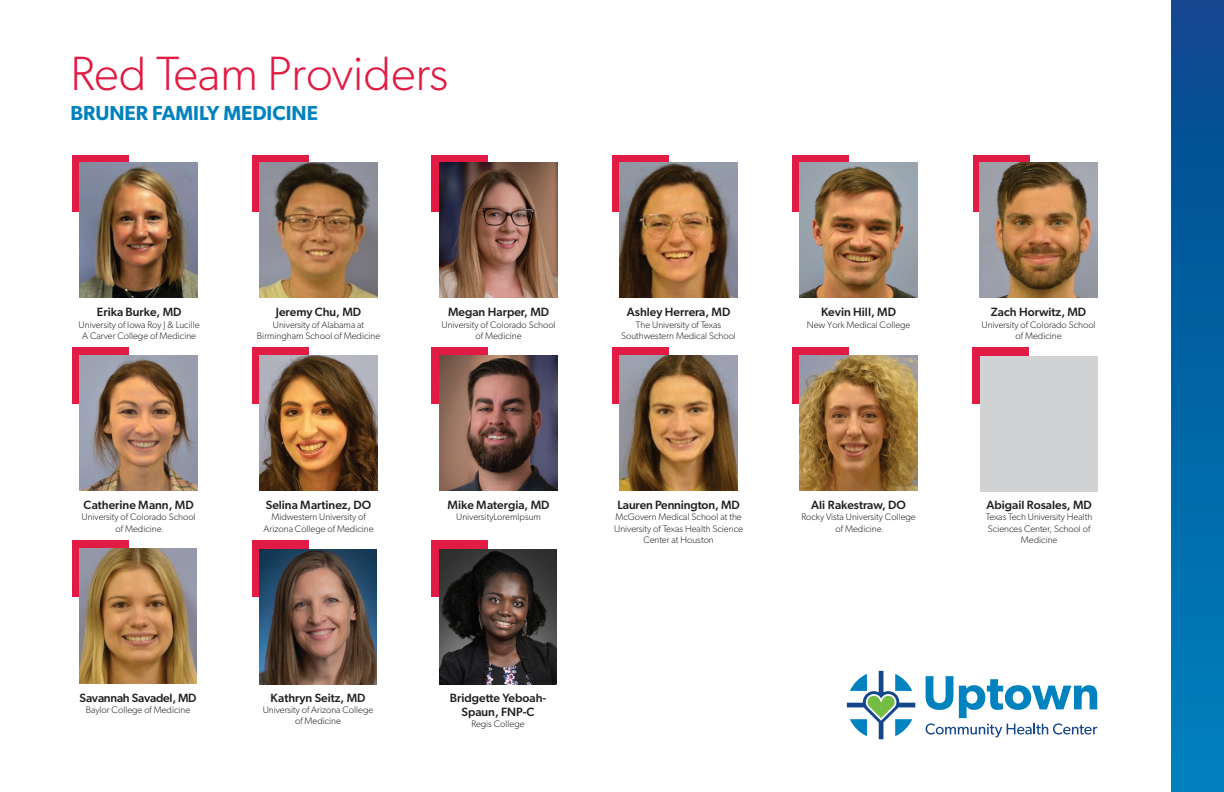
<style>
.page{position:relative;width:1224px;height:792px;background:#fff}
.page>*{position:absolute;margin:0;border:0;box-sizing:border-box;transform-origin:0 0}
.t1{font:300 48.3px "Gibson";color:#e11b43}
.t2{font:600 20.3px "Gibson";color:#0082be}
.t3{font:500 12px/14.4px "Gibson";color:#231f20;text-align:center}
.t4{font:500 12px "Gibson";letter-spacing:-.02em;color:#231f20}
.t5{font:300 9.5px/11.4px "Gibson";color:#231f20;text-align:center}
</style>
<div class="page">
<svg style="left:73px;top:156px;width:56px;height:56px"></svg>
<div style="left:252px;top:156px;width:56px;height:56px;background:#e11b43"></div>
<div style="left:431px;top:156px;width:57px;height:56px;background:#e11b43"></div>
<div style="left:612px;top:156px;width:56px;height:56px;background:#e11b43"></div>
<svg style="left:793px;top:156px;width:56px;height:56px"></svg>
<svg style="left:973px;top:156px;width:56px;height:56px"></svg>
<div style="left:73px;top:348px;width:56px;height:56px;background:#e11b43"></div>
<div style="left:252px;top:348px;width:56px;height:56px;background:#e11b43"></div>
<div style="left:431px;top:348px;width:57px;height:56px;background:#e11b43"></div>
<div style="left:612px;top:348px;width:56px;height:56px;background:#e11b43"></div>
<div style="left:793px;top:348px;width:56px;height:56px;background:#e11b43"></div>
<div style="left:73px;top:540px;width:56px;height:57px;background:#e11b43"></div>
<div style="left:252px;top:540px;width:56px;height:56px;background:#e11b43"></div>
<div style="left:431px;top:540px;width:57px;height:56px;background:#e11b43"></div>
<div style="left:972px;top:347px;width:56px;height:57px;background:#e11b43"></div>
<div style="left:1171px;top:0;width:53px;height:792px;background:linear-gradient(to bottom,#08478e,#0082bd)"></div>
<svg style="left:847px;top:671px;width:68px;height:68px"></svg>
<svg style="left:926px;top:676px;width:171px;height:61px"></svg>
<img style="left:80px;top:163px;width:117px;height:135px">
<img style="left:80px;top:356px;width:117px;height:135px">
<img style="left:259px;top:549px;width:118px;height:135px">
<img style="left:260px;top:163px;width:117px;height:135px">
<img style="left:260px;top:356px;width:117px;height:135px">
<img style="left:439px;top:549px;width:118px;height:135px">
<img style="left:440px;top:163px;width:117px;height:135px">
<img style="left:440px;top:356px;width:117px;height:135px">
<div style="left:981px;top:356px;width:117px;height:135px;background:#d1d2d4"></div>
<img style="left:620px;top:163px;width:117px;height:135px">
<img style="left:620px;top:356px;width:117px;height:135px">
<img style="left:800px;top:163px;width:117px;height:135px">
<img style="left:800px;top:356px;width:117px;height:135px">
<img style="left:980px;top:163px;width:117px;height:135px">
<img style="left:79px;top:548px;width:118px;height:135px">
<h1 class="t1" style="left:71px;top:45px;width:379px">Red Team Providers</h1>
<h2 class="t2" style="left:71px;top:101px;width:249px">BRUNER FAMILY MEDICINE</h2>
<p class="t3" style="left:97px;top:305px;width:86px">Erika Burke, MD</p>
<p class="t5" style="left:79px;top:319px;width:122px">University of Iowa Roy J &amp; Lucille<br>A Carver College of Medicine</p>
<p class="t3" style="left:276px;top:305px;width:87px">Jeremy Chu, MD</p>
<p class="t5" style="left:257px;top:319px;width:125px">University of Alabama at<br>Birmingham School of Medicine</p>
<p class="t3" style="left:448px;top:305px;width:103px">Megan Harper, MD</p>
<p class="t5" style="left:442px;top:319px;width:116px">University of Colorado School of Medicine</p>
<p class="t3" style="left:627px;top:305px;width:105px">Ashley Herrera, MD</p>
<p class="t5" style="left:621px;top:319px;width:116px">The University of Texas<br>Southwestern Medical School</p>
<p class="t3" style="left:821px;top:305px;width:76px">Kevin Hill, MD</p>
<p class="t5" style="left:807px;top:319px;width:105px">New York Medical College</p>
<p class="t3" style="left:991px;top:305px;width:97px">Zach Horwitz, MD</p>
<p class="t5" style="left:982px;top:319px;width:116px">University of Colorado School of Medicine</p>
<p class="t3" style="left:84px;top:497px;width:112px">Catherine Mann, MD</p>
<p class="t5" style="left:82px;top:511px;width:116px">University of Colorado School of Medicine</p>
<p class="t3" style="left:266px;top:497px;width:107px">Selina Martinez, DO</p>
<p class="t5" style="left:264px;top:511px;width:111px">Midwestern University of<br>Arizona College of Medicine</p>
<p class="t3" style="left:448px;top:497px;width:103px">Mike Matergia, MD</p>
<p class="t5" style="left:456px;top:511px;width:86px">UniversityLoremIpsum</p>
<p class="t3" style="left:617px;top:497px;width:124px">Lauren Pennington, MD</p>
<p class="t5" style="left:614px;top:511px;width:130px">McGovern Medical School at the<br>University of Texas Health Science<br>Center at Houston</p>
<p class="t3" style="left:811px;top:497px;width:96px">Ali Rakestraw, DO</p>
<p class="t5" style="left:801px;top:511px;width:116px">Rocky Vista University College of Medicine</p>
<p class="t3" style="left:987px;top:497px;width:107px">Abigail Rosales, MD</p>
<p class="t5" style="left:986px;top:511px;width:108px">Texas Tech University Health<br>Sciences Center, School of<br>Medicine</p>
<p class="t4" style="left:79px;top:690px;width:119px">Savannah Savadel, MD</p>
<p class="t5" style="left:86px;top:704px;width:106px">Baylor College of Medicine</p>
<p class="t3" style="left:271px;top:690px;width:96px">Kathryn Seitz, MD</p>
<p class="t5" style="left:263px;top:704px;width:112px">University of Arizona College of Medicine</p>
<p class="t3" style="left:450px;top:690px;width:98px">Bridgette Yeboah-<br>Spaun, FNP-C</p>
<p class="t5" style="left:471px;top:718px;width:55px">Regis College</p>
</div>
